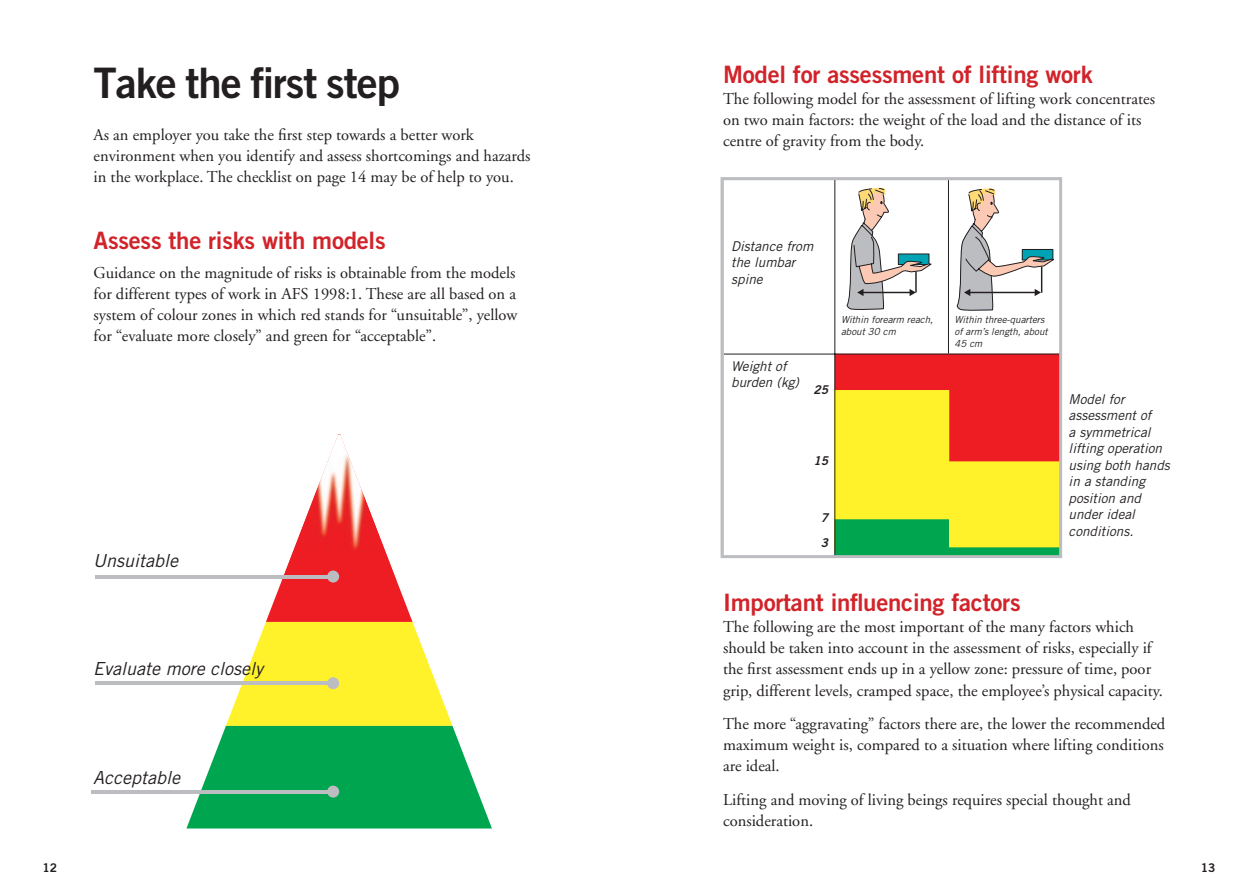
<style>
.page{position:relative;width:1259px;height:893px;background:#fff}
.page>*{position:absolute;margin:0;border:0;box-sizing:border-box;transform-origin:0 0}
.t1{font:42px "Trade Gothic Bold Two";letter-spacing:-.025em;color:#231f20}
.t2{font:24px "Trade Gothic Bold Two";letter-spacing:-.01em;color:#d1232a}
.t3{font:italic 18px "Trade Gothic";color:#231f20}
.t4{font:16.5px/21px "Adobe Garamond";color:#231f20}
.t5{font:italic 13.5px/16.5px "Trade Gothic";color:#231f20}
.t6{font:italic 12.15px/26px "Trade Gothic Bold Two";color:#231f20}
.t7{font:12px "Trade Gothic Bold Two";color:#231f20}
.t8{font:italic 9.75px/12px "Trade Gothic";color:#231f20}
</style>
<div class="page">
<svg style="left:720px;top:177px;width:342px;height:381px"></svg>
<svg style="left:186px;top:578px;width:306px;height:250px"></svg>
<img style="left:281px;top:434px;width:116px;height:147px">
<hr style="left:95px;top:575px;width:238px;height:3px;background:#bcbdc0">
<div style="left:327px;top:570px;width:12px;height:12px;background:#bcbdc0;border-radius:50%"></div>
<hr style="left:95px;top:682px;width:238px;height:3px;background:#bcbdc0">
<div style="left:327px;top:677px;width:12px;height:12px;background:#bcbdc0;border-radius:50%"></div>
<hr style="left:91px;top:790px;width:242px;height:3px;background:#bcbdc0">
<div style="left:327px;top:786px;width:12px;height:12px;background:#bcbdc0;border-radius:50%"></div>
<h1 class="t1" style="left:94px;top:57px;width:308px">Take the first step</h1>
<p class="t4" style="left:94px;top:125px;width:438px">As an employer you take the first step towards a better work environment when you identify and assess shortcomings and hazards in the workplace. The checklist on page 14 may be of help to you.</p>
<h2 class="t2" style="left:94px;top:225px;width:294px">Assess the risks with models</h2>
<p class="t4" style="left:94px;top:263px;width:425px;text-align:justify">Guidance on the magnitude of risks is obtainable from the models for different types of work in AFS 1998:1. These are all based on a system of colour zones in which red stands for “unsuitable”, yellow for “evaluate more closely” and green for “acceptable”.</p>
<p class="t3" style="left:93px;top:550px;width:87px">Unsuitable</p>
<p class="t3" style="left:93px;top:658px;width:171px">Evaluate more closely</p>
<p class="t3" style="left:93px;top:766px;width:89px">Acceptable</p>
<h2 class="t2" style="left:723px;top:60px;width:371px">Model for assessment of lifting work</h2>
<p class="t4" style="left:723px;top:89px;width:433px">The following model for the assessment of lifting work concentrates on two main factors: the weight of the load and the distance of its centre of gravity from the body.</p>
<p class="t5" style="left:731px;top:237px;width:84px">Distance from the lumbar spine</p>
<p class="t5" style="left:731px;top:358px;width:69px">Weight of burden (kg)</p>
<p class="t6" style="left:813px;top:377px;width:16px">25</p>
<p class="t8" style="left:841px;top:314px;width:94px">Within forearm reach, about 30 cm</p>
<p class="t6" style="left:813px;top:448px;width:16px">15</p>
<p class="t6" style="left:821px;top:504px;width:9px">7<br>3</p>
<p class="t8" style="left:954px;top:314px;width:95px">Within three-quarters of arm’s length, about<br>45 cm</p>
<p class="t5" style="left:1068px;top:391px;width:103px">Model for assessment of<br>a symmetrical lifting operation using both hands in a standing position and under ideal conditions.</p>
<h2 class="t2" style="left:723px;top:588px;width:299px">Important influencing factors</h2>
<p class="t4" style="left:723px;top:617px;width:441px">The following are the most important of the many factors which should be taken into account in the assessment of risks, especially if the first assessment ends up in a yellow zone: pressure of time, poor grip, different levels, cramped space, the employee’s physical capacity.</p>
<p class="t4" style="left:723px;top:714px;width:444px;text-align:justify">The more “aggravating” factors there are, the lower the recommended maximum weight is, compared to a situation where lifting conditions are ideal.</p>
<p class="t4" style="left:723px;top:790px;width:409px">Lifting and moving of living beings requires special thought and consideration.</p>
<p class="t7" style="left:43px;top:860px;width:16px">12</p>
<p class="t7" style="left:1201px;top:860px;width:16px">13</p>
</div>
